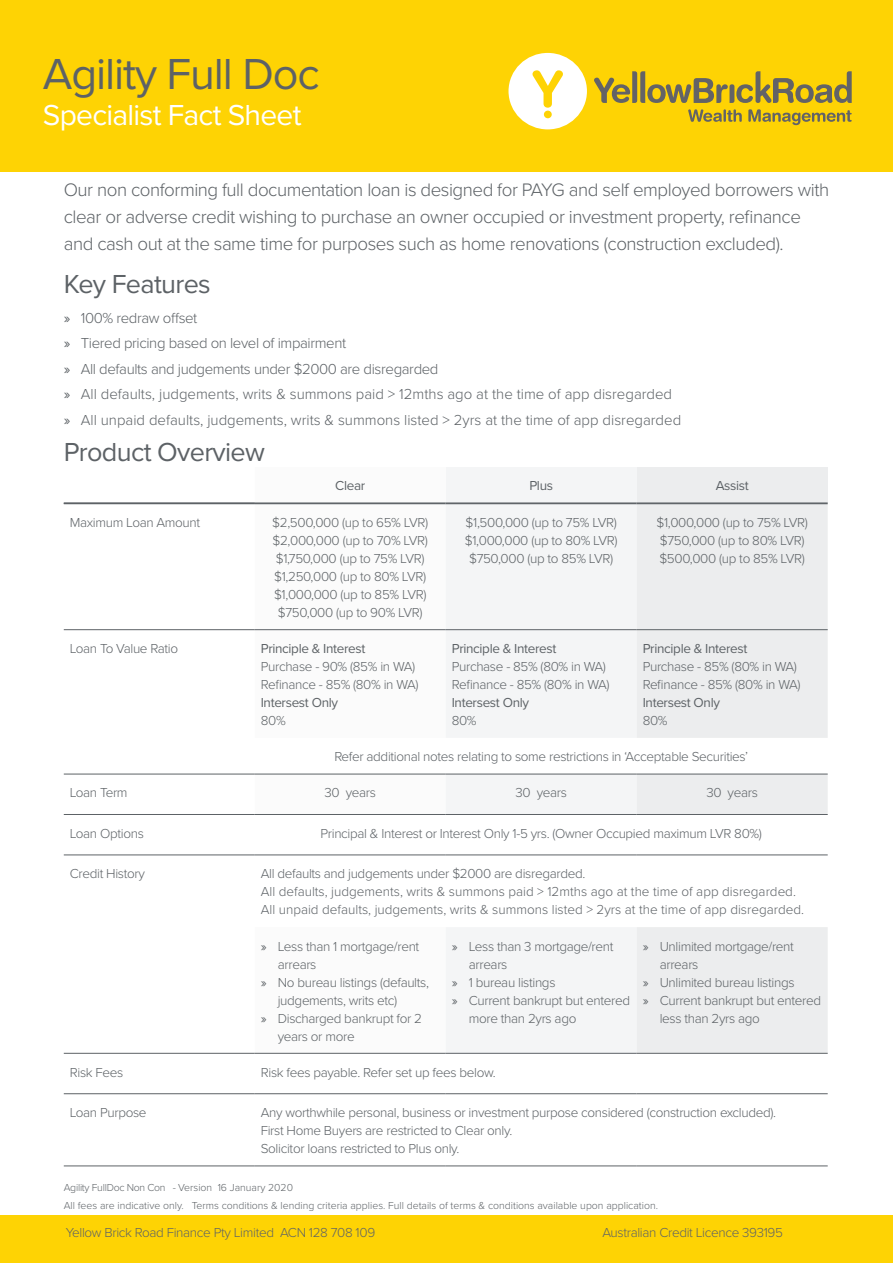
<style>
.page{position:relative;width:893px;height:1263px;background:#fff}
.page>*{position:absolute;margin:0;border:0;box-sizing:border-box;transform-origin:0 0}
.t1{font:45px "Proxima Nova";letter-spacing:-.025em;color:#5d6266}
.t2{font:30px "Proxima Nova";letter-spacing:-.025em;color:#fff}
.t3{font:27px "Proxima Nova";letter-spacing:-.025em;color:#5d6266}
.t4{font:300 18.75px/27px "Proxima Nova";letter-spacing:-.025em;color:#5d6266}
.t5{font:300 15px "Proxima Nova";color:#5d6266}
.t6{font:300 15px "Proxima Nova";letter-spacing:-.025em;color:#5d6266}
.t7{font:300 13.5px/18px "Proxima Nova";letter-spacing:-.025em;color:#5d6266}
.t8{font:300 13.5px "Proxima Nova";color:#5d6266}
.t9{font:13.5px "Proxima Nova";letter-spacing:-.025em;color:#5d6266}
.t10{font:300 10.5px/18px "Proxima Nova";color:#5d6266}
.s1{font-weight:400}
</style>
<div class="page">
<svg style="left:255px;top:504px;width:191px;height:549px"></svg>
<svg style="left:446px;top:504px;width:191px;height:549px;fill:#f4f5f6"></svg>
<svg style="left:637px;top:504px;width:191px;height:549px;fill:#ecedee"></svg>
<hr style="left:64px;top:629px;width:191px;height:1px;background:#5d6266">
<hr style="left:255px;top:629px;width:191px;height:1px;background:#5d6266">
<hr style="left:446px;top:629px;width:191px;height:1px;background:#5d6266">
<hr style="left:637px;top:629px;width:191px;height:1px;background:#5d6266">
<hr style="left:64px;top:774px;width:191px;height:1px;background:#5d6266">
<hr style="left:255px;top:774px;width:191px;height:1px;background:#5d6266">
<hr style="left:446px;top:774px;width:191px;height:1px;background:#5d6266">
<hr style="left:637px;top:774px;width:191px;height:1px;background:#5d6266">
<hr style="left:64px;top:814px;width:191px;height:1px;background:#5d6266">
<hr style="left:255px;top:814px;width:191px;height:1px;background:#5d6266">
<hr style="left:446px;top:814px;width:191px;height:1px;background:#5d6266">
<hr style="left:637px;top:814px;width:191px;height:1px;background:#5d6266">
<hr style="left:64px;top:854px;width:191px;height:1px;background:#5d6266">
<hr style="left:255px;top:854px;width:191px;height:1px;background:#5d6266">
<hr style="left:446px;top:854px;width:191px;height:1px;background:#5d6266">
<hr style="left:637px;top:854px;width:191px;height:1px;background:#5d6266">
<hr style="left:64px;top:1053px;width:191px;height:1px;background:#5d6266">
<hr style="left:255px;top:1053px;width:191px;height:1px;background:#5d6266">
<hr style="left:446px;top:1053px;width:191px;height:1px;background:#5d6266">
<hr style="left:637px;top:1053px;width:191px;height:1px;background:#5d6266">
<hr style="left:64px;top:1093px;width:191px;height:1px;background:#5d6266">
<hr style="left:255px;top:1093px;width:191px;height:1px;background:#5d6266">
<hr style="left:446px;top:1093px;width:191px;height:1px;background:#5d6266">
<hr style="left:637px;top:1093px;width:191px;height:1px;background:#5d6266">
<hr style="left:64px;top:1165px;width:191px;height:1px;background:#5d6266">
<hr style="left:255px;top:1165px;width:191px;height:1px;background:#5d6266">
<hr style="left:446px;top:1165px;width:191px;height:1px;background:#5d6266">
<hr style="left:637px;top:1165px;width:191px;height:1px;background:#5d6266">
<div style="left:0;top:1215px;width:893px;height:48px;background:#fed304"></div>
<div style="left:0;top:0;width:893px;height:171px;background:#fed304"></div>
<svg style="left:508px;top:53px;width:79px;height:76px"></svg>
<svg style="left:688px;top:109px;width:54px;height:13px"></svg>
<svg style="left:748px;top:109px;width:104px;height:16px"></svg>
<svg style="left:736px;top:71px;width:116px;height:32px"></svg>
<div style="left:729px;top:84px;width:5px;height:19px;background:#636366;border-radius:2px"></div>
<svg style="left:594px;top:71px;width:134px;height:32px"></svg>
<div style="left:255px;top:467px;width:191px;height:36px;background:#fbfbfb"></div>
<div style="left:446px;top:467px;width:191px;height:36px;background:#f4f5f6"></div>
<div style="left:637px;top:467px;width:191px;height:36px;background:#ecedee"></div>
<hr style="left:64px;top:502px;width:191px;height:2px;background:#5d6266">
<hr style="left:255px;top:502px;width:191px;height:2px;background:#5d6266">
<hr style="left:446px;top:502px;width:191px;height:2px;background:#5d6266">
<hr style="left:637px;top:502px;width:191px;height:2px;background:#5d6266">
<h1 class="t1" style="left:43px;top:40px;width:278px">Agility Full Doc</h1>
<h2 class="t2" style="left:43px;top:92px;width:260px">Specialist Fact Sheet</h2>
<p class="t4" style="left:64px;top:175px;width:767px">Our non conforming full documentation loan is designed for PAYG and self employed borrowers with clear or adverse credit wishing to purchase an owner occupied or investment property, refinance and cash out at the same time for purposes such as home renovations (construction excluded).</p>
<p class="t3" style="left:64px;top:264px;width:149px">Key Features</p>
<p class="t6" style="left:64px;top:306px;width:135px"><span class="s1">»</span> 100% redraw offset</p>
<p class="t6" style="left:64px;top:332px;width:284px"><span class="s1">»</span> Tiered pricing based on level of impairment</p>
<p class="t6" style="left:64px;top:357px;width:376px"><span class="s1">»</span> All defaults and judgements under $2000 are disregarded</p>
<p class="t5" style="left:64px;top:383px;width:610px"><span class="s1">»</span> All defaults, judgements, writs &amp; summons paid &gt; 12mths ago at the time of app disregarded</p>
<p class="t5" style="left:64px;top:408px;width:619px"><span class="s1">»</span> All unpaid defaults, judgements, writs &amp; summons listed &gt; 2yrs at the time of app disregarded</p>
<p class="t3" style="left:64px;top:431px;width:203px">Product Overview</p>
<p class="t9" style="left:516px;top:476px;width:52px">Standard</p>
<p class="t9" style="left:720px;top:476px;width:19px">Plu</p>
<p class="t7" style="left:70px;top:513px;width:132px">Maximum Loan Amount</p>
<p class="t7" style="left:272px;top:513px;width:157px">$2,500,000 (up to 65% LVR)</p>
<p class="t7" style="left:272px;top:531px;width:157px">$2,000,000 (up to 70% LVR)</p>
<p class="t7" style="left:276px;top:549px;width:150px">$1,750,000 (up to 75% LVR)</p>
<p class="t7" style="left:274px;top:567px;width:154px">$1,250,000 (up to 80% LVR)</p>
<p class="t7" style="left:274px;top:585px;width:154px">$1,000,000 (up to 85% LVR)</p>
<p class="t7" style="left:278px;top:603px;width:146px">$750,000 (up to 90% LVR)</p>
<p class="t9" style="left:335px;top:476px;width:31px">Clear</p>
<p class="t9" style="left:529px;top:476px;width:25px">Plus</p>
<p class="t9" style="left:716px;top:476px;width:35px">Assist</p>
<p class="t7" style="left:466px;top:513px;width:153px">$1,500,000 (up to 75% LVR)</p>
<p class="t7" style="left:465px;top:531px;width:154px">$1,000,000 (up to 80% LVR)</p>
<p class="t7" style="left:469px;top:549px;width:146px">$750,000 (up to 85% LVR)</p>
<p class="t7" style="left:656px;top:513px;width:153px">$1,000,000 (up to 75% LVR)</p>
<p class="t7" style="left:660px;top:531px;width:146px">$750,000 (up to 80% LVR)</p>
<p class="t7" style="left:659px;top:549px;width:147px">$500,000 (up to 85% LVR)</p>
<p class="t7" style="left:70px;top:639px;width:110px">Loan To Value Ratio</p>
<p class="t9" style="left:261px;top:638px;width:106px">Principle &amp; Interest</p>
<p class="t7" style="left:261px;top:657px;width:156px">Purchase - 90% (85% in WA)</p>
<p class="t7" style="left:261px;top:675px;width:159px">Refinance - 85% (80% in WA)</p>
<p class="t9" style="left:261px;top:692px;width:79px">Intersest Only</p>
<p class="t7" style="left:261px;top:711px;width:26px">80%</p>
<p class="t9" style="left:643px;top:638px;width:106px">Principle &amp; Interest</p>
<p class="t7" style="left:643px;top:657px;width:156px">Purchase - 85% (80% in WA)</p>
<p class="t7" style="left:643px;top:675px;width:159px">Refinance - 85% (80% in WA)</p>
<p class="t9" style="left:643px;top:692px;width:79px">Intersest Only</p>
<p class="t7" style="left:643px;top:711px;width:26px">80%</p>
<p class="t7" style="left:334px;top:747px;width:415px">Refer additional notes relating to some restrictions in ‘Acceptable Securities’</p>
<p class="t9" style="left:452px;top:638px;width:106px">Principle &amp; Interest</p>
<p class="t7" style="left:452px;top:657px;width:156px">Purchase - 85% (80% in WA)</p>
<p class="t7" style="left:452px;top:675px;width:159px">Refinance - 85% (80% in WA)</p>
<p class="t9" style="left:452px;top:692px;width:79px">Intersest Only</p>
<p class="t7" style="left:452px;top:711px;width:26px">80%</p>
<p class="t7" style="left:70px;top:783px;width:59px">Loan Term</p>
<p class="t7" style="left:324px;top:783px;width:53px">30 years</p>
<p class="t7" style="left:515px;top:783px;width:53px">30 years</p>
<p class="t7" style="left:706px;top:783px;width:53px">30 years</p>
<p class="t7" style="left:70px;top:824px;width:76px">Loan Options</p>
<p class="t7" style="left:320px;top:824px;width:443px">Principal &amp; Interest or Interest Only 1-5 yrs. (Owner Occupied maximum LVR 80%)</p>
<p class="t7" style="left:70px;top:864px;width:77px">Credit History</p>
<p class="t7" style="left:261px;top:864px;width:326px">All defaults and judgements under $2000 are disregarded.</p>
<p class="t8" style="left:261px;top:882px;width:537px">All defaults, judgements, writs &amp; summons paid &gt; 12mths ago at the time of app disregarded.</p>
<p class="t8" style="left:261px;top:900px;width:545px">All unpaid defaults, judgements, writs &amp; summons listed &gt; 2yrs at the time of app disregarded.</p>
<p class="t7" style="left:278px;top:936px;width:143px;text-indent:-17px"><span class="s1">»</span> Less than 1 mortgage/rent arrears</p>
<p class="t7" style="left:278px;top:972px;width:153px;text-indent:-17px"><span class="s1">»</span> No bureau listings (defaults, judgements, writs etc)</p>
<p class="t7" style="left:278px;top:1008px;width:146px;text-indent:-17px"><span class="s1">»</span> Discharged bankrupt for 2 years or more</p>
<p class="t7" style="left:469px;top:936px;width:146px;text-indent:-17px"><span class="s1">»</span> Less than 3 mortgage/rent arrears</p>
<p class="t7" style="left:452px;top:972px;width:105px"><span class="s1">»</span> 1 bureau listings</p>
<p class="t7" style="left:469px;top:990px;width:163px;text-indent:-17px"><span class="s1">»</span> Current bankrupt but entered more than 2yrs ago</p>
<p class="t7" style="left:660px;top:936px;width:136px;text-indent:-17px"><span class="s1">»</span> Unlimited mortgage/rent arrears</p>
<p class="t7" style="left:643px;top:972px;width:153px"><span class="s1">»</span> Unlimited bureau listings</p>
<p class="t7" style="left:660px;top:990px;width:163px;text-indent:-17px"><span class="s1">»</span> Current bankrupt but entered less than 2yrs ago</p>
<p class="t7" style="left:70px;top:1062px;width:55px">Risk Fees</p>
<p class="t7" style="left:261px;top:1062px;width:237px">Risk fees payable. Refer set up fees below.</p>
<p class="t7" style="left:70px;top:1103px;width:78px">Loan Purpose</p>
<p class="t7" style="left:261px;top:1103px;width:517px">Any worthwhile personal, business or investment purpose considered (construction excluded).</p>
<p class="t7" style="left:261px;top:1121px;width:253px">First Home Buyers are restricted to Clear only.</p>
<p class="t7" style="left:261px;top:1139px;width:200px">Solicitor loans restricted to Plus only.</p>
<p class="t10" style="left:64px;top:1178px;width:596px">Agility FullDoc Non Con - Version 16 January 2020<br>All fees are indicative only. Terms conditions &amp; lending criteria applies. Full details of terms &amp; conditions available upon application.</p>
<p class="t7" style="left:66px;top:1223px;width:311px">Yellow Brick Road Finance Pty Limited ACN 128 708 109</p>
<p class="t7" style="left:602px;top:1223px;width:182px">Australian Credit Licence 393195</p>
</div>
